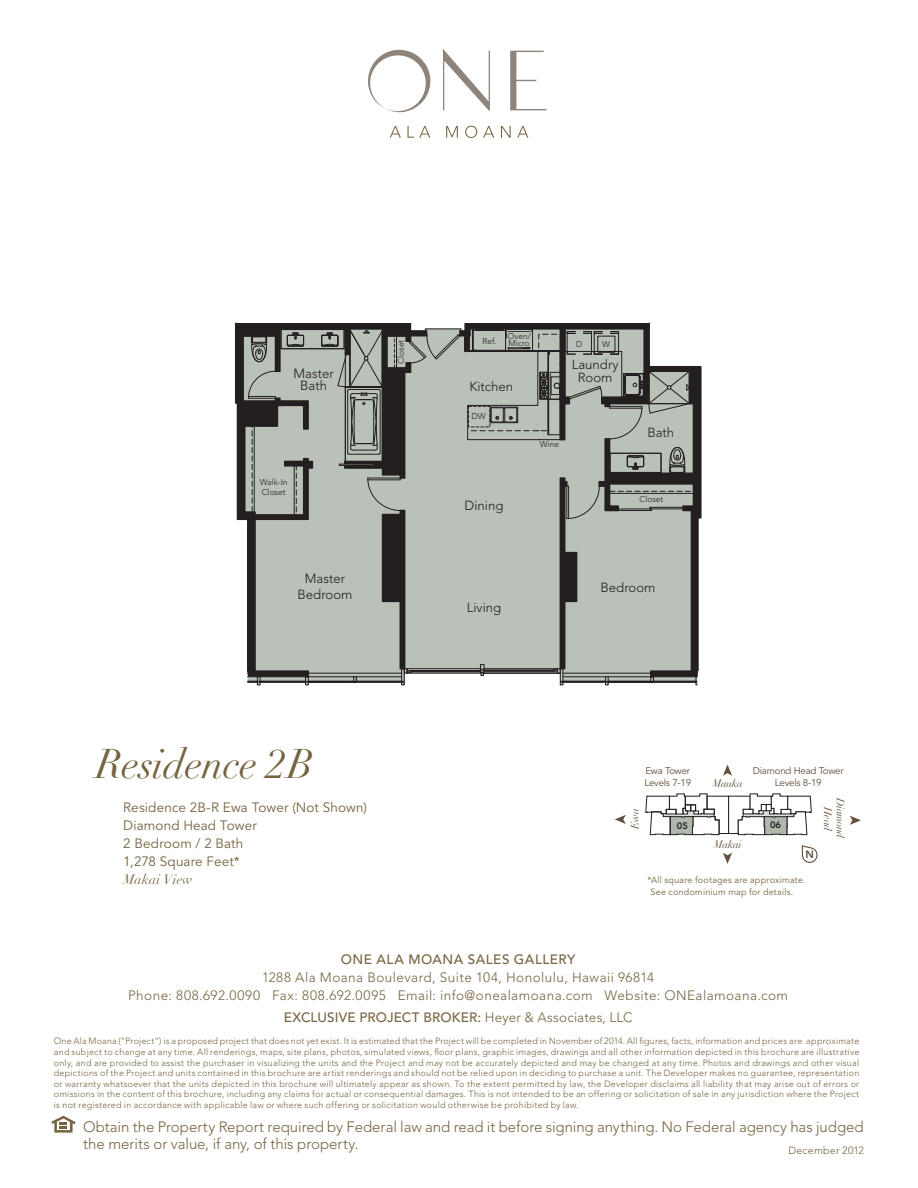
<style>
.page{position:relative;width:918px;height:1188px;background:#fff}
.page>*{position:absolute;margin:0;border:0;box-sizing:border-box;transform-origin:0 0}
.t1{font:italic 40.5px "Didot";letter-spacing:-.005em;color:#766340}
.t2{font:italic 16.95px/20.4px "Didot LH";letter-spacing:-.025em;color:#624e3b;text-align:center}
.t3{font:800 16.95px "Avenir";color:#624e3b}
.t4{font:15.6px "Avenir";letter-spacing:-.025em;color:#624e3b}
.t5{font:300 15px/16.5px "Avenir";letter-spacing:-.005em;color:#766340}
.t6{font:800 15px "Avenir";color:#231f20}
.t7{font:300 13.5px/18px "Avenir";letter-spacing:.035em;color:#766340;text-align:center}
.t8{font:13.5px/18px "Avenir";letter-spacing:.01em;color:#766340}
.t9{font:500 13.5px "Avenir";letter-spacing:.005em;color:#766340}
.t10{font:500 13.5px "Avenir";letter-spacing:.03em;color:#766340}
.t11{font:italic 13.5px "Didot LH";color:#766340}
.t12{font:300 13.2px/12.6px "Avenir";color:#231f20;text-align:center}
.t13{font:italic 10.65px/12.8px "Didot LH";letter-spacing:-.025em;color:#624e3b;text-align:center}
.t14{font:800 10.65px "Avenir";color:#624e3b}
.t15{font:300 10.5px "Avenir";letter-spacing:.025em;color:#766340}
.t16{font:9.75px/11.7px "Avenir";letter-spacing:-.025em;color:#624e3b;text-align:center}
.t17{font:800 9.3px "Avenir";color:#231f20}
.t18{font:300 9px/10.5px "Avenir";letter-spacing:.025em;color:#766340;text-align:justify}
.t19{font:9px/12px "Avenir";letter-spacing:.025em;color:#766340}
.t20{font:300 8.4px/7.2px "Avenir";color:#231f20}
.s1{font-weight:300}
</style>
<div class="page">
<svg style="left:390px;top:126px;width:11px;height:12px"></svg>
<svg style="left:408px;top:126px;width:22px;height:12px"></svg>
<svg style="left:446px;top:126px;width:12px;height:12px"></svg>
<svg style="left:465px;top:126px;width:12px;height:12px"></svg>
<svg style="left:483px;top:126px;width:11px;height:12px"></svg>
<svg style="left:501px;top:126px;width:10px;height:12px"></svg>
<svg style="left:517px;top:126px;width:11px;height:12px"></svg>
<svg style="left:443px;top:49px;width:47px;height:61px"></svg>
<svg style="left:510px;top:51px;width:37px;height:59px"></svg>
<svg style="left:368px;top:50px;width:63px;height:63px"></svg>
<svg style="left:51px;top:1116px;width:25px;height:17px"></svg>
<svg style="left:645px;top:793px;width:167px;height:42px"></svg>
<svg style="left:723px;top:765px;width:9px;height:11px"></svg>
<svg style="left:723px;top:853px;width:9px;height:11px"></svg>
<svg style="left:801px;top:845px;width:17px;height:18px"></svg>
<svg style="left:850px;top:816px;width:11px;height:9px"></svg>
<svg style="left:615px;top:815px;width:11px;height:9px"></svg>
<div style="left:357px;top:328px;width:102px;height:353px;background:#b9c1b8"></div>
<svg style="left:235px;top:323px;width:192px;height:354px;fill:#b9c1b8"></svg>
<svg style="left:459px;top:323px;width:242px;height:350px;fill:#b9c1b8"></svg>
<hr style="left:484px;top:670px;width:70px;height:1px;background:#231f20">
<hr style="left:484px;top:668px;width:74px;height:1px;background:#231f20">
<hr style="left:484px;top:671px;width:74px;height:1px;background:#231f20">
<hr style="left:356px;top:677px;width:46px;height:1px;background:#231f20">
<hr style="left:356px;top:682px;width:46px;height:1px;background:#231f20">
<hr style="left:356px;top:681px;width:46px;height:1px;background:#231f20">
<svg style="left:247px;top:676px;width:110px;height:9px"></svg>
<hr style="left:484px;top:673px;width:76px;height:1px;background:#231f20">
<hr style="left:308px;top:673px;width:94px;height:1px;background:#231f20">
<hr style="left:248px;top:677px;width:58px;height:1px;background:#231f20">
<div style="left:339px;top:464px;width:33px;height:2px;border:1px solid #231f20"></div>
<svg style="left:248px;top:371px;width:28px;height:28px"></svg>
<svg style="left:408px;top:334px;width:52px;height:29px"></svg>
<svg style="left:367px;top:478px;width:118px;height:207px"></svg>
<hr style="left:254px;top:427px;width:1px;height:85px;background:#231f20">
<svg style="left:252px;top:427px;width:1px;height:85px"></svg>
<hr style="left:396px;top:336px;width:1px;height:32px;background:#231f20">
<svg style="left:394px;top:336px;width:1px;height:32px"></svg>
<hr style="left:294px;top:464px;width:1px;height:52px;background:#231f20">
<svg style="left:296px;top:464px;width:1px;height:52px"></svg>
<svg style="left:251px;top:336px;width:16px;height:26px"></svg>
<svg style="left:554px;top:447px;width:144px;height:238px"></svg>
<div style="left:610px;top:472px;width:51px;height:1px;border:1px solid #231f20"></div>
<hr style="left:611px;top:473px;width:49px;height:1px;background:#231f20">
<div style="left:281px;top:329px;width:63px;height:20px;border:1px solid #231f20"></div>
<svg style="left:287px;top:332px;width:17px;height:15px"></svg>
<svg style="left:321px;top:329px;width:62px;height:133px"></svg>
<svg style="left:467px;top:328px;width:223px;height:112px"></svg>
<div style="left:507px;top:332px;width:24px;height:15px;background:#b9c1b8"></div>
<h3 class="t12" style="left:294px;top:367px;width:42px">Master<br>Bath</h3>
<p class="t20" style="left:260px;top:477px;width:29px;line-height:10.1px">Walk-In<br>Closet</p>
<p class="t20" style="left:397px;top:364px;width:25px;rotate:-90deg">Closet</p>
<p class="t20" style="left:482px;top:337px;width:16px">Ref.</p>
<p class="t20" style="left:508px;top:332px;width:25px">Oven/<br>Micro</p>
<h3 class="t12" style="left:469px;top:380px;width:45px">Kitchen</h3>
<p class="t20" style="left:472px;top:413px;width:16px">DW</p>
<p class="t20" style="left:540px;top:440px;width:21px">Wine</p>
<p class="t20" style="left:576px;top:341px;width:8px">D</p>
<p class="t20" style="left:602px;top:341px;width:9px">W</p>
<h3 class="t12" style="left:572px;top:358px;width:48px">Laundry<br>Room</h3>
<h3 class="t12" style="left:465px;top:499px;width:40px">Dining</h3>
<h3 class="t12" style="left:647px;top:426px;width:28px">Bath</h3>
<p class="t20" style="left:639px;top:496px;width:25px">Closet</p>
<h3 class="t12" style="left:298px;top:570px;width:56px;line-height:15.9px">Master<br>Bedroom</h3>
<h3 class="t12" style="left:601px;top:581px;width:56px">Bedroom</h3>
<h1 class="t1" style="left:96px;top:739px;width:219px">Residence 2B</h1>
<h3 class="t4" style="left:116px;top:762px;width:76px">Levels 8-19</h3>
<h2 class="t2" style="left:231px;top:796px;width:66px;rotate:90deg">Diamond<br>Head</h2>
<h3 class="t8" style="left:123px;top:799px;width:245px">Residence 2B-R Ewa Tower (Not Shown)<br>Diamond Head Tower<br>2 Bedroom / 2 Bath<br>1,278 Square Feet*</h3>
<h3 class="t11" style="left:123px;top:871px;width:71px">Makai View</h3>
<h3 class="t6" style="left:108px;top:830px;width:19px">06</h3>
<h2 class="t3" style="left:164px;top:877px;width:15px">N</h2>
<h3 class="t12" style="left:467px;top:601px;width:36px">Living</h3>
<p class="t16" style="left:753px;top:765px;width:92px">Diamond Head Tower<br>Levels 8-19</p>
<p class="t16" style="left:644px;top:765px;width:48px;text-align:left">Ewa Tower<br>Levels 7-19</p>
<p class="t17" style="left:677px;top:820px;width:13px">05</p>
<p class="t17" style="left:770px;top:819px;width:13px">06</p>
<p class="t13" style="left:712px;top:777px;width:32px">Mauka</p>
<p class="t13" style="left:847px;top:798px;width:42px;rotate:90deg">Diamond<br>Head</p>
<p class="t13" style="left:628px;top:829px;width:22px;rotate:-90deg">Ewa</p>
<p class="t13" style="left:714px;top:838px;width:29px">Makai</p>
<p class="t14" style="left:805px;top:848px;width:10px">N</p>
<p class="t19" style="left:651px;top:874px;width:156px;text-indent:-3px">*All square footages are approximate.<br>See condominium map for details.</p>
<h3 class="t10" style="left:341px;top:951px;width:236px">ONE ALA MOANA SALES GALLERY</h3>
<h3 class="t7" style="left:128px;top:968px;width:661px">1288 Ala Moana Boulevard, Suite 104, Honolulu, Hawaii 96814<br>Phone: 808.692.0090 Fax: 808.692.0095 Email: info@onealamoana.com Website: ONEalamoana.com</h3>
<h3 class="t9" style="left:284px;top:1010px;width:350px">EXCLUSIVE PROJECT BROKER: <span class="s1">Heyer &amp; Associates, LLC</span></h3>
<p class="t18" style="left:54px;top:1036px;width:807px">One Ala Moana (“Project”) is a proposed project that does not yet exist. It is estimated that the Project will be completed in November of 2014. All figures, facts, information and prices are approximate and subject to change at any time. All renderings, maps, site plans, photos, simulated views, floor plans, graphic images, drawings and all other information depicted in this brochure are illustrative only, and are provided to assist the purchaser in visualizing the units and the Project and may not be accurately depicted and may be changed at any time. Photos and drawings and other visual depictions of the Project and units contained in this brochure are artist renderings and should not be relied upon in deciding to purchase a unit. The Developer makes no guarantee, representation or warranty whatsoever that the units depicted in this brochure will ultimately appear as shown. To the extent permitted by law, the Developer disclaims all liability that may arise out of errors or omissions in the content of this brochure, including any claims for actual or consequential damages. This is not intended to be an offering or solicitation of sale in any jurisdiction where the Project is not registered in accordance with applicable law or where such offering or solicitation would otherwise be prohibited by law.</p>
<h3 class="t5" style="left:83px;top:1119px;width:782px">Obtain the Property Report required by Federal law and read it before signing anything. No Federal agency has judged the merits or value, if any, of this property.</h3>
<p class="t15" style="left:789px;top:1144px;width:77px">December 2012</p>
</div>
